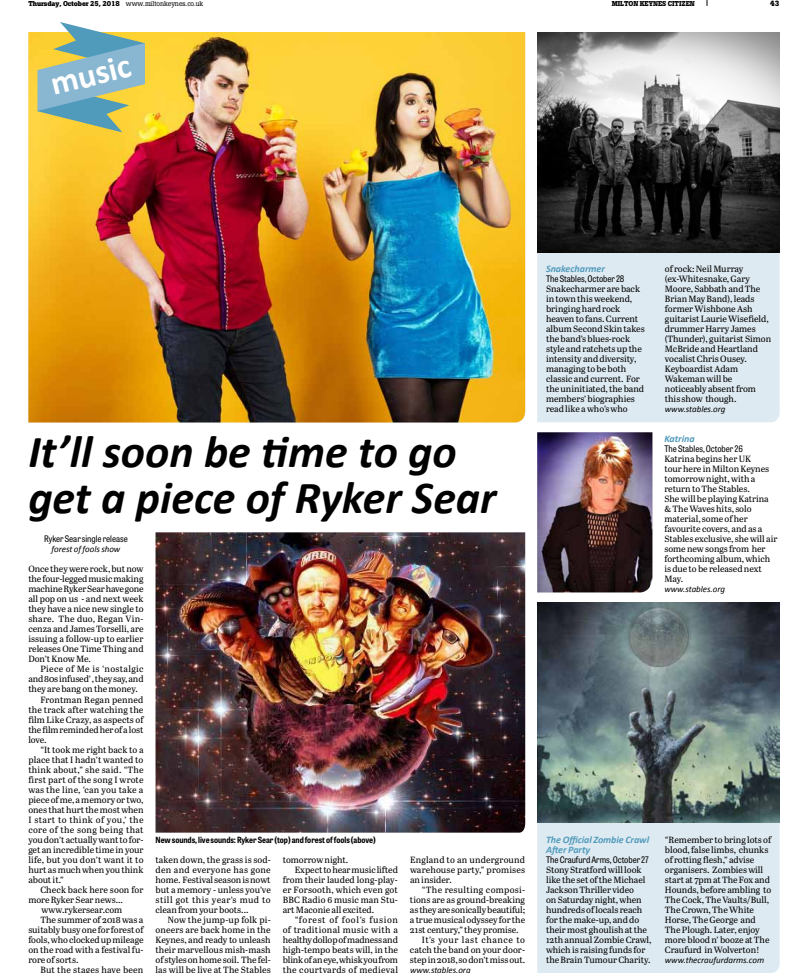
<style>
.page{position:relative;width:808px;height:973px;background:#fff}
.page>*{position:absolute;margin:0;border:0;box-sizing:border-box;transform-origin:0 0}
.t1{font:italic 700 46px/46px "Calibri";color:#000}
.t2{font:700 34px "Calibri";color:#fff}
.t3{font:italic 700 10px/10px "Calibri";letter-spacing:-.005em;color:#509abc}
.t4{font:9px/10px "Abril Text";letter-spacing:-.005em;color:#000}
.t5{font:9px "Abril Text";letter-spacing:.035em;color:#000}
.t6{font:semi-condensed 9px "Tablet Gothic";letter-spacing:-.005em;color:#000}
.t7{font:italic 9px "Calibri";letter-spacing:-.005em;color:#000}
.t8{font:9px "Abril Text";letter-spacing:.015em;color:#000}
.t9{font:9px "Abril Text";letter-spacing:.02em;color:#000}
.t10{font:9px "Abril Text";letter-spacing:.04em;color:#000}
.t11{font:9px "Abril Text";letter-spacing:.07em;color:#000}
.t12{font:9px "Abril Text";letter-spacing:.03em;color:#000}
.t13{font:9px "Abril Text";letter-spacing:.025em;color:#000}
.t14{font:9px "Abril Text";letter-spacing:.055em;color:#000}
.t15{font:700 semi-condensed 8.5px "Tablet Gothic";letter-spacing:-.005em;color:#000}
.t16{font:700 7.5px "Boton";color:#000}
.t17{font:700 7px "Boton";letter-spacing:-.005em;color:#000}
.s1{font-weight:400}
</style>
<div class="page">
<img style="left:537px;top:432px;width:115px;height:160px">
<div style="left:537px;top:252px;width:243px;height:170px;background:#deeaf1"></div>
<img style="left:537px;top:32px;width:243px;height:220px">
<div style="left:537px;top:822px;width:243px;height:150px;background:#deeaf1"></div>
<img style="left:537px;top:602px;width:243px;height:220px">
<img style="left:28px;top:32px;width:497px;height:390px">
<svg style="left:37px;top:22px;width:109px;height:110px;background:#a8bd9e"></svg>
<img style="left:156px;top:532px;width:369px;height:300px">
<p class="t17" style="left:28px;top:-1px;width:176px">THURSDAY, OCTOBER 25, 2018 <span class="s1">www.miltonkeynes.co.uk</span></p>
<p class="t17" style="left:612px;top:-1px;width:85px">MILTON KEYNES CITIZEN</p>
<p class="t16" style="left:770px;top:-1px;width:11px">43</p>
<h2 class="t2" style="left:46px;top:63px;width:83px;rotate:-14deg">music</h2>
<h1 class="t1" style="left:28px;top:428px;width:470px">It’ll soon be time to go get a piece of Ryker Sear</h1>
<p class="t6" style="left:44px;top:533px;width:85px">Ryker Sear single release</p>
<p class="t7" style="left:52px;top:543px;width:70px">forest of fools show</p>
<p class="t4" style="left:28px;top:563px;width:117px;text-align:justify">Once they were rock, but now the four-legged music making machine Ryker Sear have gone all pop on us - and next week they have a nice new single to share. The duo, Regan Vin&shy;cenza and James Torselli, are issuing a follow-up to earlier releases One Time Thing and Don’t Know Me.</p>
<p class="t5" style="left:40px;top:662px;width:105px">Piece of Me is ‘nostalgic</p>
<p class="t4" style="left:28px;top:673px;width:117px">and 80s infused’ , they say, and</p>
<p class="t4" style="left:28px;top:683px;width:111px">they are bang on the money.</p>
<p class="t9" style="left:40px;top:692px;width:105px">Frontman Regan penned</p>
<p class="t8" style="left:28px;top:702px;width:117px">the track after watching the</p>
<p class="t4" style="left:28px;top:713px;width:117px">film Like Crazy, as aspects of</p>
<p class="t4" style="left:28px;top:723px;width:117px">the film reminded her of a lost</p>
<p class="t4" style="left:28px;top:733px;width:20px">love.</p>
<p class="t4" style="left:40px;top:743px;width:105px">“It took me right back to a</p>
<p class="t4" style="left:28px;top:753px;width:117px">place that I hadn’t wanted to</p>
<p class="t9" style="left:28px;top:762px;width:117px">think about,” she said. “The</p>
<p class="t8" style="left:28px;top:772px;width:117px">first part of the song I wrote</p>
<p class="t9" style="left:28px;top:782px;width:117px">was the line, ‘can you take a</p>
<p class="t4" style="left:28px;top:793px;width:117px">piece of me, a memory or two,</p>
<p class="t4" style="left:28px;top:803px;width:117px">ones that hurt the most when</p>
<p class="t10" style="left:28px;top:812px;width:117px">I start to think of you,’ the</p>
<p class="t5" style="left:28px;top:822px;width:117px">core of the song being that</p>
<p class="t4" style="left:28px;top:833px;width:117px">you don’t actually want to for-</p>
<p class="t4" style="left:28px;top:843px;width:117px">get an incredible time in your</p>
<p class="t4" style="left:28px;top:853px;width:117px">life, but you don’t want it to</p>
<p class="t4" style="left:28px;top:863px;width:117px">hurt as much when you think</p>
<p class="t4" style="left:28px;top:873px;width:37px">about it.”</p>
<p class="t4" style="left:40px;top:883px;width:105px">Check back here soon for</p>
<p class="t4" style="left:28px;top:893px;width:96px">more Ryker Sear news...</p>
<p class="t4" style="left:42px;top:903px;width:82px">www.rykersear.com</p>
<p class="t4" style="left:40px;top:913px;width:105px">The summer of 2018 was a</p>
<p class="t4" style="left:28px;top:923px;width:117px">suitably busy one for forest of</p>
<p class="t4" style="left:28px;top:933px;width:117px">fools, who clocked up mileage</p>
<p class="t4" style="left:28px;top:943px;width:117px">on the road with a festival fu-</p>
<p class="t4" style="left:28px;top:953px;width:52px">rore of sorts.</p>
<p class="t13" style="left:40px;top:962px;width:105px">But the stages have been</p>
<p class="t15" style="left:156px;top:833px;width:222px">New sounds, live sounds: Ryker Sear (top) and forest of fools (above)</p>
<p class="t4" style="left:156px;top:853px;width:117px;text-align:justify">taken down, the grass is sod&shy;den and everyone has gone home. Festival season is nowt but a memory - unless you’ve still got this year’s mud to clean from your boots...</p>
<p class="t4" style="left:156px;top:913px;width:117px;text-align:justify;text-indent:12px">Now the jump-up folk pi&shy;oneers are back home in the Keynes, and ready to unleash their marvellous mish-mash of styles on home soil. The fel&shy;las will be live at The Stables</p>
<p class="t4" style="left:283px;top:853px;width:67px">tomorrow night.</p>
<p class="t4" style="left:295px;top:863px;width:105px">Expect to hear music lifted</p>
<p class="t4" style="left:283px;top:873px;width:117px">from their lauded long-play-</p>
<p class="t8" style="left:283px;top:882px;width:117px">er Forsooth, which even got</p>
<p class="t4" style="left:283px;top:893px;width:117px">BBC Radio 6 music man Stu-</p>
<p class="t4" style="left:283px;top:903px;width:93px">art Maconie all excited.</p>
<p class="t11" style="left:295px;top:912px;width:105px">“forest of fool’s fusion</p>
<p class="t5" style="left:283px;top:922px;width:117px">of traditional music with a</p>
<p class="t4" style="left:283px;top:933px;width:117px">healthy dollop of madness and</p>
<p class="t4" style="left:283px;top:943px;width:117px">high-tempo beats will, in the</p>
<p class="t4" style="left:283px;top:953px;width:117px">blink of an eye, whisk you from</p>
<p class="t5" style="left:283px;top:962px;width:117px">the courtyards of medieval</p>
<p class="t4" style="left:410px;top:853px;width:117px;text-align:justify">England to an underground warehouse party,” promises an insider.</p>
<p class="t12" style="left:422px;top:882px;width:105px">“The resulting composi-</p>
<p class="t4" style="left:410px;top:893px;width:117px">tions are as ground-breaking</p>
<p class="t4" style="left:410px;top:903px;width:117px">as they are sonically beautiful;</p>
<p class="t4" style="left:410px;top:913px;width:117px">a true musical odyssey for the</p>
<p class="t4" style="left:410px;top:923px;width:110px">21st century,” they promise.</p>
<p class="t14" style="left:422px;top:932px;width:105px">It’s your last chance to</p>
<p class="t4" style="left:410px;top:943px;width:117px">catch the band on your door-</p>
<p class="t4" style="left:410px;top:953px;width:117px">step in 2018, so don’t miss out.</p>
<p class="t7" style="left:410px;top:963px;width:62px">www.stables.org</p>
<p class="t3" style="left:546px;top:264px;width:60px">Snakecharmer</p>
<p class="t6" style="left:546px;top:273px;width:80px">The Stables, October 28</p>
<p class="t4" style="left:546px;top:283px;width:100px">Snakecharmer are back in town this weekend, bringing hard rock heaven to fans. Current album Second Skin takes the band’s blues-rock style and ratchets up the intensity and diversity, managing to be both classic and current. For the uninitiated, the band members’ biographies read like a who’s who</p>
<p class="t4" style="left:665px;top:263px;width:108px">of rock: Neil Murray (ex-Whitesnake, Gary<br>Moore, Sabbath and The<br>Brian May Band), leads former Wishbone Ash guitarist Laurie Wisefield, drummer Harry James (Thunder), guitarist Simon<br>McBride and Heartland vocalist Chris Ousey.<br>Keyboardist Adam<br>Wakeman will be noticeably absent from this show though.</p>
<p class="t7" style="left:665px;top:403px;width:62px">www.stables.org</p>
<p class="t3" style="left:664px;top:434px;width:32px">Katrina</p>
<p class="t6" style="left:664px;top:443px;width:80px">The Stables, October 26</p>
<p class="t4" style="left:664px;top:453px;width:114px">Katrina begins her UK<br>tour here in Milton Keynes tomorrow night, with a return to The Stables.<br>She will be playing Katrina &amp; The Waves hits, solo material, some of her favourite covers, and as a<br>Stables exclusive, she will air some new songs from her forthcoming album, which is due to be released next<br>May.</p>
<p class="t7" style="left:664px;top:583px;width:62px">www.stables.org</p>
<p class="t3" style="left:546px;top:834px;width:105px">The Official Zombie Crawl<br>After Party</p>
<p class="t6" style="left:546px;top:853px;width:104px">The Craufurd Arms, October 27</p>
<p class="t4" style="left:546px;top:863px;width:107px">Stony Stratford will look like the set of the Michael<br>Jackson Thriller video<br>on Saturday night, when hundreds of locals reach for the make-up, and do their most ghoulish at the<br>12th annual Zombie Crawl, which is raising funds for the Brain Tumour Charity.</p>
<p class="t4" style="left:665px;top:833px;width:108px">“Remember to bring lots of blood, false limbs, chunks of rotting flesh,” advise organisers. Zombies will start at 7pm at The Fox and<br>Hounds, before ambling to<br>The Cock, The Vaults/Bull,<br>The Crown, The White<br>Horse, The George and<br>The Plough. Later, enjoy more blood n’ booze at The<br>Craufurd in Wolverton!</p>
<p class="t7" style="left:665px;top:953px;width:101px">www.thecraufurdarms.com</p>
</div>
